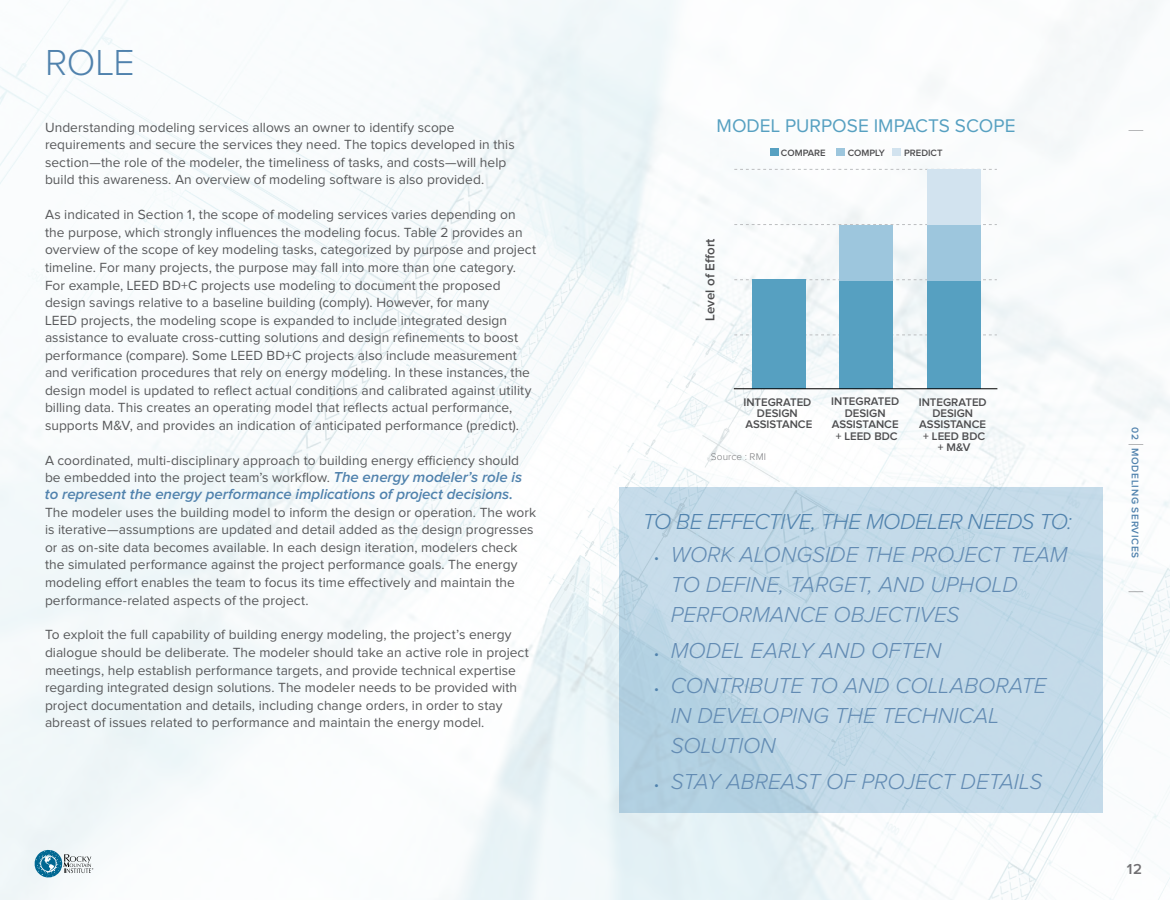
<style>
.page{position:relative;width:1170px;height:900px;background:#fff}
.page>*{position:absolute;margin:0;border:0;box-sizing:border-box;transform-origin:0 0}
.t1{font:300 37.5px "Proxima Nova";color:#5082ad}
.t2{font:italic 300 22.5px/30px "Proxima Nova";letter-spacing:-.005em;color:#628bb3}
.t3{font:italic 300 22.5px "Proxima Nova";letter-spacing:-.03em;color:#5082ad}
.t4{font:19px "Proxima Nova";color:#56a0c1}
.t5{font:italic 600 15px "Proxima Nova";letter-spacing:-.005em;color:#5082ad}
.t6{font:600 15px "Proxima Nova";color:#717073}
.t7{font:13.75px/17.5px "Proxima Nova";letter-spacing:.005em;color:#58595b}
.t8{font:600 13.38px "Proxima Nova";color:#4d4d4f}
.t9{font:600 11.38px/11.4px "Proxima Nova";color:#4d4d4f;text-align:center}
.t10{font:600 10px "Proxima Nova";letter-spacing:.07em;color:#5082ad}
.t11{font:300 10px "Proxima Nova";letter-spacing:.015em;color:#77787b}
.t12{font:600 9.5px "Proxima Nova";color:#4d4d4f}
.s1{font-weight:600;font-style:italic;font-size:15px;color:#5082ad}
.s2{font-weight:400;font-style:normal;font-size:13.75px;color:#5082ad}
</style>
<div class="page">
<img style="left:0;top:0;width:1170px;height:900px">
<svg style="left:35px;top:850px;width:58px;height:27px"></svg>
<svg style="left:1129px;top:130px;width:14px;height:1px"></svg>
<svg style="left:1129px;top:591px;width:14px;height:1px"></svg>
<svg style="left:1129px;top:444px;width:14px;height:1px"></svg>
<div style="left:619px;top:488px;width:483px;height:325px;background:#c8ddeb"></div>
<svg style="left:734px;top:169px;width:263px;height:1px"></svg>
<svg style="left:734px;top:224px;width:263px;height:1px"></svg>
<svg style="left:734px;top:279px;width:263px;height:1px"></svg>
<svg style="left:734px;top:335px;width:263px;height:1px"></svg>
<div style="left:752px;top:280px;width:54px;height:109px;background:#56a0c1"></div>
<div style="left:839px;top:280px;width:54px;height:109px;background:#56a0c1"></div>
<div style="left:839px;top:225px;width:54px;height:55px;background:#9dc6dd"></div>
<div style="left:927px;top:280px;width:54px;height:109px;background:#56a0c1"></div>
<div style="left:927px;top:225px;width:54px;height:55px;background:#9dc6dd"></div>
<div style="left:927px;top:170px;width:54px;height:55px;background:#d2e3ef"></div>
<hr style="left:734px;top:388px;width:263px;height:1px;background:#000">
<div style="left:893px;top:148px;width:8px;height:8px;background:#d2e3ef"></div>
<div style="left:837px;top:148px;width:8px;height:8px;background:#9dc6dd"></div>
<div style="left:771px;top:148px;width:8px;height:8px;background:#56a0c1"></div>
<svg style="left:705px;top:254px;width:9px;height:9px"></svg>
<h1 class="t1" style="left:45px;top:45px;width:91px">ROLE</h1>
<p class="t7" style="left:45px;top:119px;width:471px">Understanding modeling services allows an owner to identify scope requirements and secure the services they need. The topics developed in this section—the role of the modeler, the timeliness of tasks, and costs—will help build this awareness. An overview of modeling software is also provided.</p>
<p class="t7" style="left:45px;top:207px;width:493px">As indicated in Section 1, the scope of modeling services varies depending on the purpose, which strongly influences the modeling focus. Table 2 provides an overview of the scope of key modeling tasks, categorized by purpose and project timeline. For many projects, the purpose may fall into more than one category.<br>For example, LEED BD+C projects use modeling to document the proposed design savings relative to a baseline building (comply). However, for many<br>LEED projects, the modeling scope is expanded to include integrated design assistance to evaluate cross-cutting solutions and design refinements to boost performance (compare). Some LEED BD+C projects also include measurement and verification procedures that rely on energy modeling. In these instances, the design model is updated to reflect actual conditions and calibrated against utility billing data. This creates an operating model that reflects actual performance, supports M&amp;V, and provides an indication of anticipated performance (predict).</p>
<p class="t7" style="left:45px;top:452px;width:479px">A coordinated, multi-disciplinary approach to building energy efficiency should be embedded into the project team’s workflow. <span class="s1">The energy modeler’s role is</span></p>
<p class="t5" style="left:45px;top:488px;width:470px">to represent the energy performance implications of project decisions.</p>
<p class="t7" style="left:45px;top:504px;width:493px">The modeler uses the building model to inform the design or operation. The work is iterative—assumptions are updated and detail added as the design progresses or as on-site data becomes available. In each design iteration, modelers check the simulated performance against the project performance goals. The energy modeling effort enables the team to focus its time effectively and maintain the performance-related aspects of the project.</p>
<p class="t7" style="left:45px;top:627px;width:485px">To exploit the full capability of building energy modeling, the project’s energy dialogue should be deliberate. The modeler should take an active role in project meetings, help establish performance targets, and provide technical expertise regarding integrated design solutions. The modeler needs to be provided with project documentation and details, including change orders, in order to stay abreast of issues related to performance and maintain the energy model.</p>
<h3 class="t4" style="left:717px;top:116px;width:300px">MODEL PURPOSE IMPACTS SCOPE</h3>
<p class="t12" style="left:781px;top:148px;width:46px">COMPARE</p>
<p class="t12" style="left:848px;top:148px;width:39px">COMPLY</p>
<p class="t12" style="left:904px;top:148px;width:40px">PREDICT</p>
<p class="t8" style="left:704px;top:321px;width:84px;rotate:-90deg">Level of E ort</p>
<p class="t9" style="left:743px;top:397px;width:70px">INTEGRATED<br>DESIGN<br>ASSISTANCE</p>
<p class="t9" style="left:831px;top:396px;width:69px">INTEGRATED<br>DESIGN<br>ASSISTANCE + LEED BDC</p>
<p class="t9" style="left:919px;top:397px;width:69px">INTEGRATED<br>DESIGN<br>ASSISTANCE + LEED BDC + M&amp;V</p>
<p class="t11" style="left:711px;top:452px;width:57px">Source : RMI</p>
<h2 class="t3" style="left:643px;top:511px;width:431px">TO BE EFFECTIVE, THE MODELER NEEDS TO:</h2>
<h2 class="t2" style="left:671px;top:540px;width:398px;text-indent:-17px"><span class="s2">•</span> WORK ALONGSIDE THE PROJECT TEAM<br>TO DEFINE, TARGET, AND UPHOLD<br>PERFORMANCE OBJECTIVES</h2>
<h2 class="t2" style="left:654px;top:636px;width:289px"><span class="s2">•</span> MODEL EARLY AND OFTEN</h2>
<h2 class="t2" style="left:671px;top:672px;width:377px;text-indent:-17px"><span class="s2">•</span> CONTRIBUTE TO AND COLLABORATE<br>IN DEVELOPING THE TECHNICAL<br>SOLUTION</h2>
<h2 class="t2" style="left:654px;top:767px;width:390px"><span class="s2">•</span> STAY ABREAST OF PROJECT DETAILS</h2>
<p class="t10" style="left:1140px;top:427px;width:132px;rotate:90deg">02 MODELING SERVICES</p>
<p class="t6" style="left:1127px;top:862px;width:17px">12</p>
</div>
